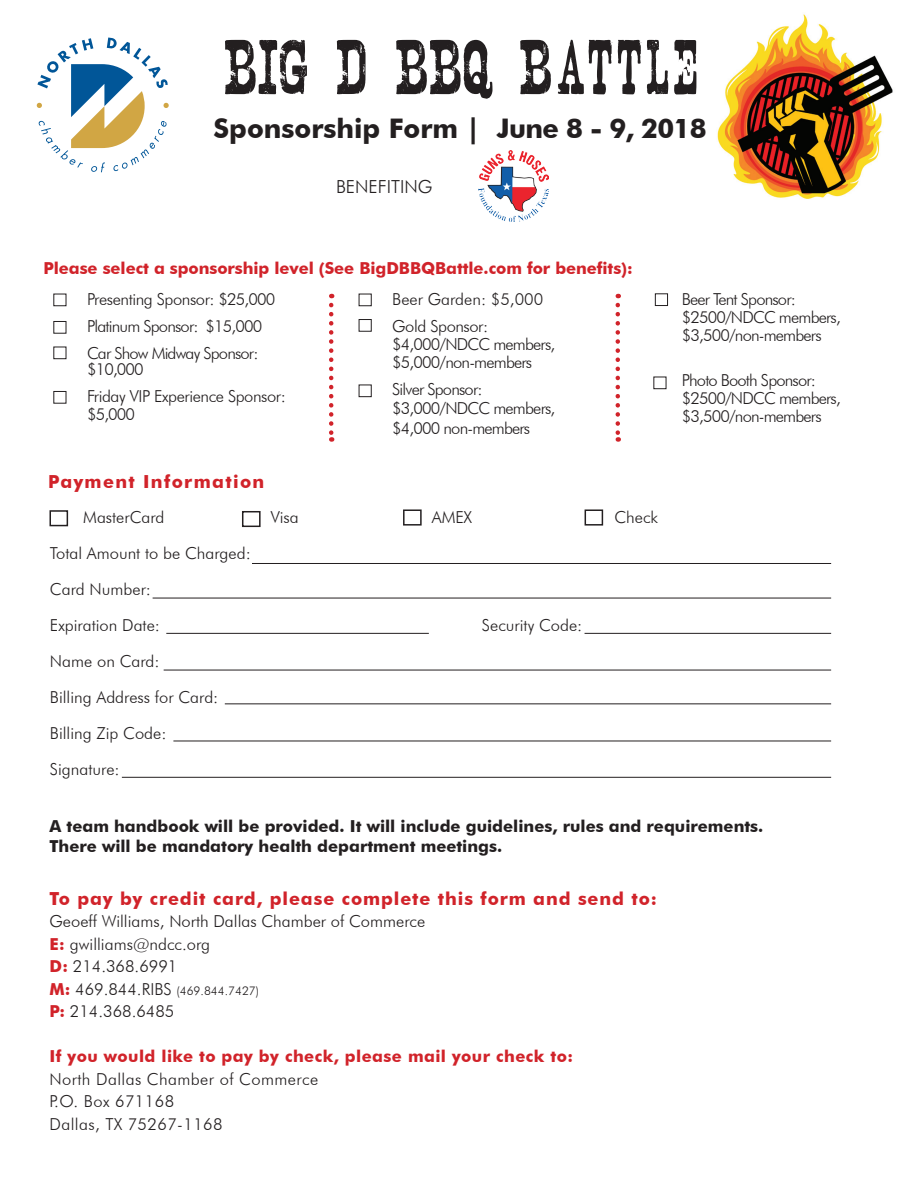
<style>
.page{position:relative;width:918px;height:1188px;background:#fff}
.page>*{position:absolute;margin:0;border:0;box-sizing:border-box;transform-origin:0 0}
.t1{font:700 27px "Futura BT";letter-spacing:-.01em;color:#231f20}
.t2{font:700 18px "Futura BT";letter-spacing:.05em;color:#d1232a}
.t3{font:700 18px "Futura BT";letter-spacing:.075em;color:#d1232a}
.t4{font:300 18px "Futura BT";color:#231f20}
.t5{font:300 16.5px/36px "Futura BT";color:#231f20}
.t6{font:300 16.5px/18px "Futura BT";letter-spacing:-.05em;color:#231f20}
.t7{font:700 16.5px/19.8px "Futura BT";color:#231f20}
.t8{font:700 16.5px "Futura BT";letter-spacing:-.005em;color:#d1232a}
.t9{font:300 16.5px/22.5px "Futura BT";letter-spacing:.025em;color:#231f20}
.t10{font:700 16.5px "Futura BT";letter-spacing:.025em;color:#d1232a}
.t11{font:300 16.5px/27px "Futura BT";letter-spacing:-.025em;color:#231f20}
.t12{font:300 12px "Futura BT";color:#231f20}
.s1{font-weight:700;color:#d1232a}
.s2{font-weight:700;font-size:16.5px;color:#d1232a}
.s3{font-size:16.5px}
</style>
<div class="page">
<hr style="left:153px;top:598px;width:678px;height:1px;background:#231f20">
<hr style="left:166px;top:633px;width:263px;height:1px;background:#231f20">
<hr style="left:585px;top:633px;width:246px;height:1px;background:#231f20">
<hr style="left:164px;top:670px;width:667px;height:1px;background:#231f20">
<hr style="left:225px;top:703px;width:606px;height:1px;background:#231f20">
<hr style="left:173px;top:741px;width:658px;height:1px;background:#231f20">
<div style="left:50px;top:510px;width:18px;height:16px;border:2px solid #231f20"></div>
<div style="left:242px;top:511px;width:19px;height:16px;border:2px solid #231f20"></div>
<div style="left:403px;top:509px;width:19px;height:17px;border:2px solid #231f20"></div>
<div style="left:585px;top:509px;width:18px;height:17px;border:2px solid #231f20"></div>
<hr style="left:122px;top:777px;width:709px;height:1px;background:#231f20">
<hr style="left:252px;top:563px;width:579px;height:1px;background:#231f20">
<img style="left:717px;top:14px;width:176px;height:185px">
<svg style="left:37px;top:38px;width:132px;height:134px"></svg>
<svg style="left:225px;top:40px;width:82px;height:54px"></svg>
<svg style="left:337px;top:40px;width:29px;height:54px"></svg>
<svg style="left:396px;top:40px;width:97px;height:59px"></svg>
<svg style="left:520px;top:40px;width:31px;height:54px"></svg>
<svg style="left:558px;top:40px;width:54px;height:54px"></svg>
<svg style="left:618px;top:40px;width:23px;height:54px"></svg>
<svg style="left:647px;top:40px;width:21px;height:54px"></svg>
<svg style="left:674px;top:40px;width:22px;height:54px"></svg>
<div style="left:54px;top:294px;width:12px;height:12px;border:1px solid #231f20"></div>
<div style="left:54px;top:321px;width:12px;height:12px;border:1px solid #231f20"></div>
<div style="left:54px;top:347px;width:12px;height:12px;border:1px solid #231f20"></div>
<div style="left:655px;top:294px;width:13px;height:12px;border:1px solid #231f20"></div>
<div style="left:654px;top:377px;width:12px;height:12px;border:1px solid #231f20"></div>
<div style="left:359px;top:294px;width:12px;height:12px;border:1px solid #231f20"></div>
<svg style="left:329px;top:305px;width:4px;height:137px"></svg>
<div style="left:359px;top:385px;width:12px;height:12px;border:1px solid #231f20"></div>
<div style="left:54px;top:391px;width:12px;height:12px;border:1px solid #231f20"></div>
<svg style="left:616px;top:305px;width:4px;height:137px"></svg>
<div style="left:359px;top:319px;width:12px;height:12px;border:1px solid #231f20"></div>
<img style="left:478px;top:151px;width:70px;height:70px">
<h1 class="t1" style="left:214px;top:112px;width:495px">Sponsorship Form | June 8 - 9, 2018</h1>
<p class="t4" style="left:336px;top:176px;width:21px">Benefiting</p>
<p class="t8" style="left:43px;top:258px;width:591px">Please select a sponsorship level (See BigDBBQBattle.com for benefits):</p>
<p class="t6" style="left:87px;top:285px;width:190px;line-height:27px">Presenting Sponsor: $25,000<br>Platinum Sponsor: $15,000<br>Car Show Midway Sponsor:</p>
<p class="t11" style="left:87px;top:356px;width:200px">$10,000<br>Friday VIP Experience Sponsor:</p>
<p class="t5" style="left:87px;top:396px;width:50px">$5,000</p>
<p class="t5" style="left:392px;top:285px;width:152px;line-height:27px">Beer Garden: $5,000<br>Gold Sponsor:</p>
<p class="t6" style="left:392px;top:335px;width:165px">$4,000/NDCC members, $5,000/non-members</p>
<p class="t6" style="left:392px;top:379px;width:165px;line-height:19.5px">Silver Sponsor: $3,000/NDCC members, $4,000 non-members</p>
<p class="t3" style="left:48px;top:471px;width:218px">Payment Information</p>
<p class="t5" style="left:83px;top:499px;width:83px">MasterCard</p>
<p class="t5" style="left:271px;top:499px;width:30px">Visa</p>
<p class="t5" style="left:432px;top:499px;width:42px">AMEX</p>
<p class="t5" style="left:615px;top:499px;width:45px">Check</p>
<p class="t5" style="left:50px;top:535px;width:202px">Total Amount to be Charged:<br>Card Number:<br>Expiration Date:</p>
<p class="t5" style="left:482px;top:607px;width:102px">Security Code:</p>
<p class="t5" style="left:50px;top:643px;width:170px">Name on Card:<br>Billing Address for Card:<br>Billing Zip Code:<br>Signature:</p>
<p class="t6" style="left:682px;top:290px;width:161px">Beer Tent Sponsor: $2500/NDCC members, $3,500/non-members</p>
<p class="t6" style="left:682px;top:371px;width:161px">Photo Booth Sponsor: $2500/NDCC members, $3,500/non-members</p>
<p class="t7" style="left:50px;top:816px;width:715px">A team handbook will be provided. It will include guidelines, rules and requirements.<br>There will be mandatory health department meetings.</p>
<p class="t2" style="left:50px;top:888px;width:609px">To pay by credit card, please complete this form and send to:</p>
<p class="t5" style="left:50px;top:910px;width:377px;line-height:22.5px">Geoeff Williams, North Dallas Chamber of Commerce<br><span class="s1">E:</span> gwilliams@ndcc.org<br><span class="s1">D:</span> 214.368.6991</p>
<p class="t12" style="left:50px;top:983px;width:211px"><span class="s2">M:</span> <span class="s3">469.844.RIBS</span> (469.844.7427)</p>
<p class="t5" style="left:50px;top:993px;width:126px"><span class="s1">P:</span> 214.368.6485</p>
<p class="t10" style="left:49px;top:1047px;width:525px">If you would like to pay by check, please mail your check to:</p>
<p class="t9" style="left:49px;top:1068px;width:270px">North Dallas Chamber of Commerce<br>P.O. Box 671168<br>Dallas, TX 75267-1168</p>
</div>
